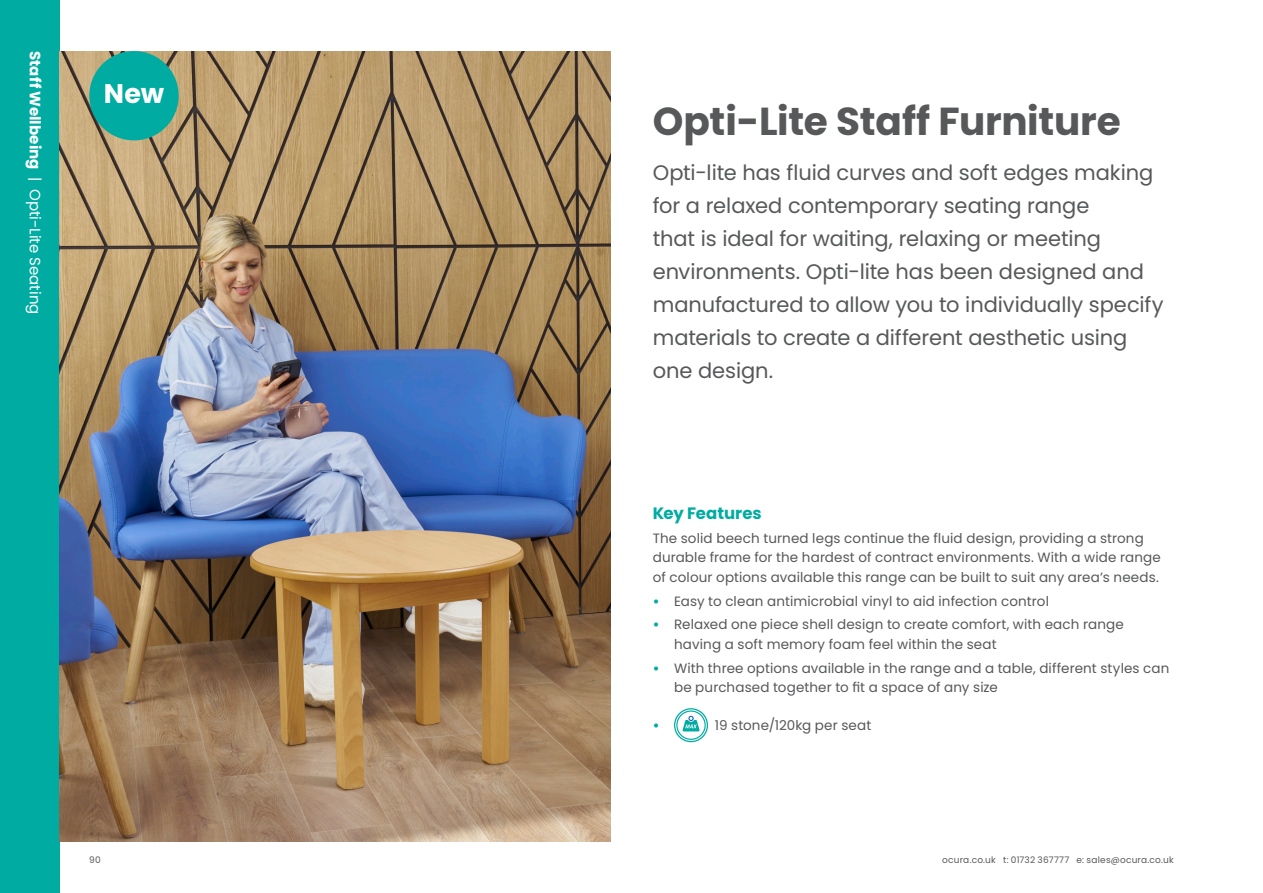
<style>
.page{position:relative;width:1263px;height:893px;background:#fff}
.page>*{position:absolute;margin:0;border:0;box-sizing:border-box;transform-origin:0 0}
.t1{font:700 39px "Poppins";letter-spacing:-.005em;color:#57585a}
.t2{font:700 27px "Poppins";color:#fff}
.t3{font:21px/33px "Poppins";letter-spacing:-.005em;color:#57585a}
.t4{font:700 16.5px "Poppins";color:#00aca2}
.t5{font:15px "Poppins";color:#fff}
.t6{font:13.5px/19.5px "Poppins";letter-spacing:.01em;color:#57585a}
.t7{font:700 13.5px "Poppins";color:#00aca2}
.t8{font:9px "Poppins";letter-spacing:.02em;color:#57585a}
.s1{font-weight:700}
.s2{font-weight:700;color:#00aca2}
</style>
<div class="page">
<div style="left:0;top:0;width:60px;height:893px;background:#00aca2"></div>
<img style="left:60px;top:51px;width:550px;height:791px">
<svg style="left:675px;top:709px;width:32px;height:33px"></svg>
<div style="left:674px;top:708px;width:34px;height:34px;border:1px solid #00aca2;border-radius:50%"></div>
<svg style="left:677px;top:711px;width:28px;height:28px"></svg>
<div style="left:676px;top:710px;width:30px;height:30px;border:1px solid #00aca2;border-radius:50%"></div>
<svg style="left:682px;top:716px;width:18px;height:15px"></svg>
<div style="left:89px;top:51px;width:90px;height:89px;background:#00aca2;border-radius:50%"></div>
<p class="t5" style="left:44px;top:51px;width:265px;rotate:90deg"><span class="s1">Staff Wellbeing</span> | Opti-Lite Seating</p>
<h2 class="t2" style="left:104px;top:78px;width:62px">New</h2>
<h1 class="t1" style="left:653px;top:98px;width:469px">Opti-Lite Staff Furniture</h1>
<p class="t3" style="left:653px;top:157px;width:512px">Opti-lite has fluid curves and soft edges making for a relaxed contemporary seating range<br>that is ideal for waiting, relaxing or meeting environments. Opti-lite has been designed and manufactured to allow you to individually specify materials to create a different aesthetic using one design.</p>
<p class="t4" style="left:653px;top:504px;width:110px">Key Features</p>
<p class="t6" style="left:653px;top:528px;width:510px">The solid beech turned legs continue the fluid design, providing a strong durable frame for the hardest of contract environments. With a wide range of colour options available this range can be built to suit any area’s needs.</p>
<p class="t6" style="left:653px;top:591px;width:398px"><span class="s2">•</span> Easy to clean antimicrobial vinyl to aid infection control</p>
<p class="t6" style="left:674px;top:615px;width:451px;text-indent:-21px"><span class="s2">•</span> Relaxed one piece shell design to create comfort, with each range having a soft memory foam feel within the seat</p>
<p class="t6" style="left:674px;top:658px;width:497px;text-indent:-21px"><span class="s2">•</span> With three options available in the range and a table, different styles can be purchased together to fit a space of any size</p>
<p class="t7" style="left:653px;top:718px;width:8px">•</p>
<p class="t6" style="left:715px;top:716px;width:158px">19 stone/120kg per seat</p>
<p class="t8" style="left:89px;top:855px;width:13px">90</p>
<p class="t8" style="left:942px;top:855px;width:233px">ocura.co.uk t: 01732 367777 e: sales@ocura.co.uk</p>
</div>
